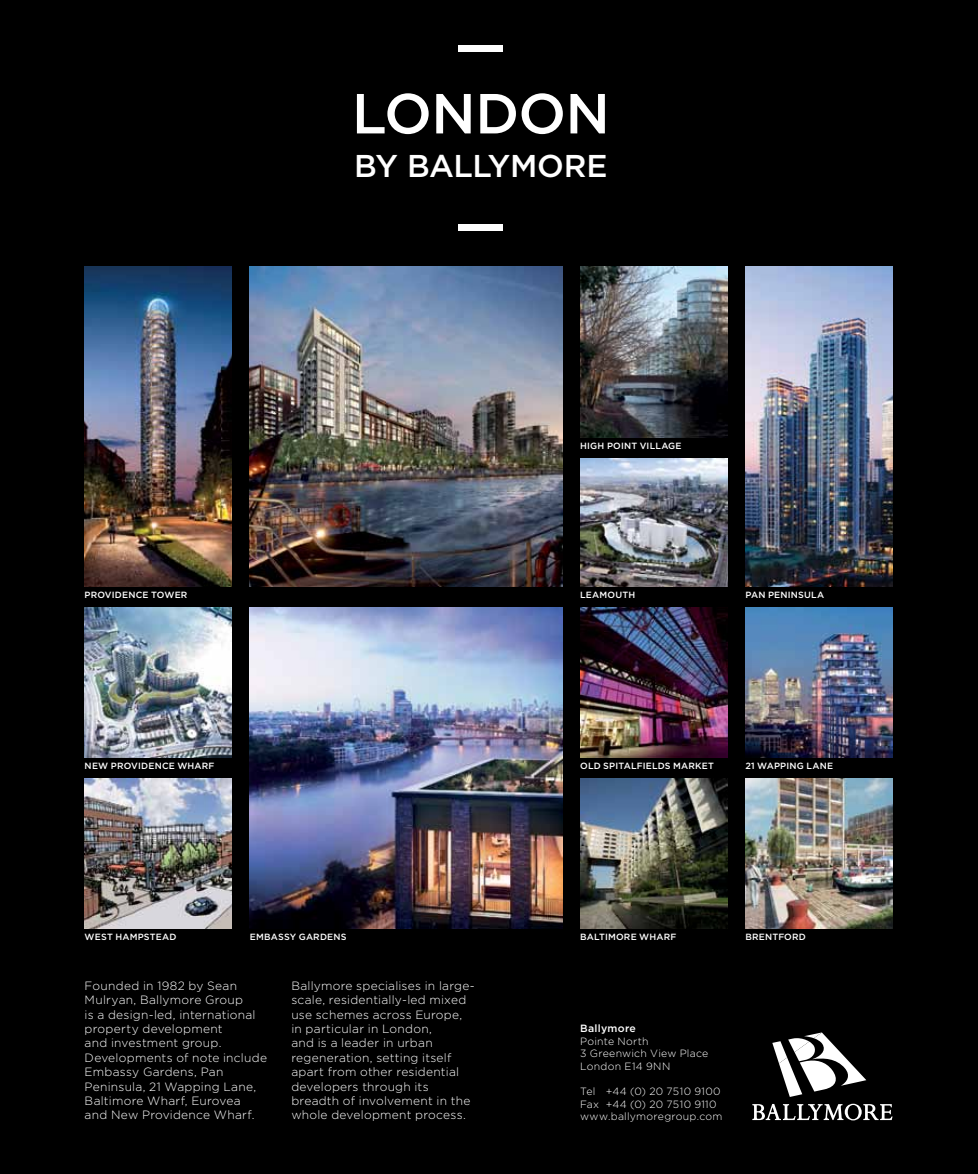
<style>
.page{position:relative;width:978px;height:1174px;background:#000}
.page>*{position:absolute;margin:0;border:0;box-sizing:border-box;transform-origin:0 0}
.t1{font:500 56.4px/67.7px "Gotham";letter-spacing:-.015em;color:#fff;text-align:center}
.t2{font:500 31.5px "Gotham";letter-spacing:-.015em;color:#fff}
.t3{font:300 12px/14.4px "Gotham";letter-spacing:.02em;color:#fff}
.t4{font:300 10.5px/12.6px "Gotham";letter-spacing:.025em;color:#fff}
.t5{font:500 10.5px "Gotham";letter-spacing:.025em;color:#fff}
.t6{font:500 9px "Gotham";letter-spacing:.02em;color:#fff}
</style>
<div class="page">
<img style="left:745px;top:266px;width:148px;height:320px">
<img style="left:745px;top:778px;width:148px;height:150px">
<img style="left:85px;top:266px;width:147px;height:320px">
<img style="left:250px;top:266px;width:312px;height:320px">
<img style="left:85px;top:608px;width:147px;height:149px">
<img style="left:580px;top:608px;width:147px;height:149px">
<img style="left:580px;top:458px;width:147px;height:128px">
<img style="left:580px;top:778px;width:147px;height:150px">
<img style="left:745px;top:608px;width:148px;height:149px">
<img style="left:250px;top:608px;width:312px;height:320px">
<img style="left:580px;top:266px;width:147px;height:171px">
<img style="left:85px;top:778px;width:147px;height:150px">
<svg style="left:752px;top:1032px;width:141px;height:88px"></svg>
<h1 class="t1" style="left:352px;top:11px;width:260px">—<br>LONDON</h1>
<h2 class="t2" style="left:354px;top:148px;width:255px">BY BALLYMORE</h2>
<h1 class="t1" style="left:456px;top:190px;width:52px">—</h1>
<p class="t6" style="left:580px;top:440px;width:103px">HIGH POINT VILLAGE</p>
<p class="t6" style="left:85px;top:590px;width:104px">PROVIDENCE TOWER</p>
<p class="t6" style="left:580px;top:590px;width:56px">LEAMOUTH</p>
<p class="t6" style="left:745px;top:590px;width:80px">PAN PENINSULA</p>
<p class="t6" style="left:85px;top:761px;width:131px">NEW PROVIDENCE WHARF</p>
<p class="t6" style="left:745px;top:761px;width:89px">21 WAPPING LANE</p>
<p class="t6" style="left:580px;top:761px;width:135px">OLD SPITALFIELDS MARKET</p>
<p class="t6" style="left:85px;top:931px;width:93px">WEST HAMPSTEAD</p>
<p class="t6" style="left:250px;top:931px;width:98px">EMBASSY GARDENS</p>
<p class="t6" style="left:580px;top:931px;width:98px">BALTIMORE WHARF</p>
<p class="t6" style="left:745px;top:931px;width:62px">BRENTFORD</p>
<p class="t3" style="left:85px;top:978px;width:184px">Founded in 1982 by Sean<br>Mulryan, Ballymore Group<br>is a design-led, international property development<br>and investment group.<br>Developments of note include<br>Embassy Gardens, Pan<br>Peninsula, 21 Wapping Lane,<br>Baltimore Wharf, Eurovea<br>and New Providence Wharf.</p>
<p class="t3" style="left:291px;top:978px;width:185px">Ballymore specialises in large&shy;scale, residentially-led mixed use schemes across Europe, in particular in London,<br>and is a leader in urban regeneration, setting itself apart from other residential developers through its breadth of involvement in the whole development process.</p>
<p class="t5" style="left:580px;top:1022px;width:57px">Ballymore</p>
<p class="t4" style="left:580px;top:1034px;width:130px">Pointe North<br>3 Greenwich View Place<br>London E14 9NN</p>
<p class="t4" style="left:580px;top:1085px;width:144px">Tel +44 (0) 20 7510 9100<br>Fax +44 (0) 20 7510 9110 www.ballymoregroup.com</p>
</div>
